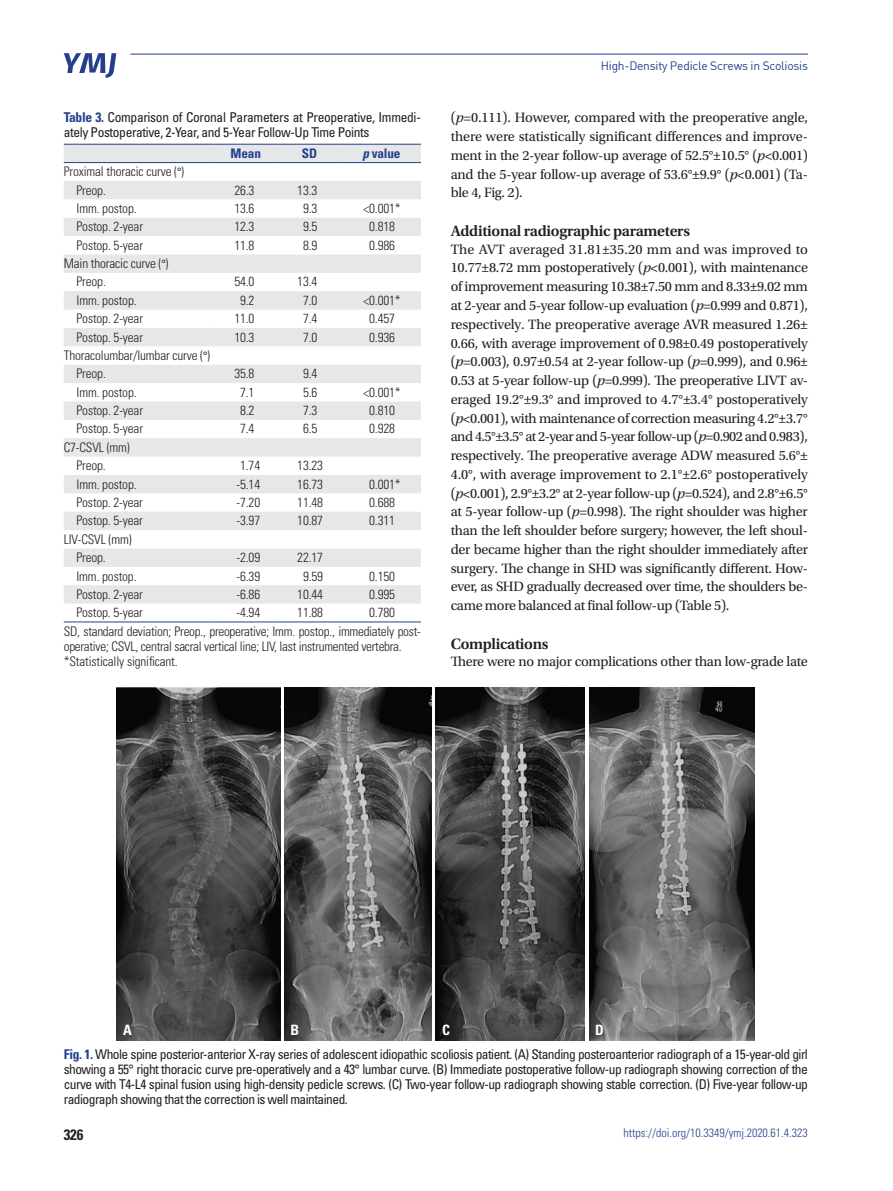
<style>
.page{position:relative;width:893px;height:1191px;background:#fff}
.page>*{position:absolute;margin:0;border:0;box-sizing:border-box;transform-origin:0 0}
.t1{font:600 15.75px "Utopia Std";letter-spacing:-.02em;color:#231f20}
.t2{font:700 condensed 15px "Univers LT Std";color:#231f20}
.t3{font:14.25px/18.8px "Utopia Std";letter-spacing:-.02em;color:#231f20;text-align:justify}
.t4{font:700 condensed 14.25px "Univers LT Std";color:#fff}
.t5{font:condensed 13.5px/15px "Univers LT Std";letter-spacing:-.03em;color:#231f20}
.t6{font:300 condensed 13.2px/18.3px "Univers LT Std";letter-spacing:-.01em;color:#231f20}
.t7{font:700 condensed 13.2px "Univers LT Std";letter-spacing:-.01em;color:#253f8e}
.t8{font:300 condensed 12px "Univers LT Std";color:#253f8e}
.t9{font:12px "Dinreg";letter-spacing:-.02em;color:#253f8e}
.s1{font-weight:700;color:#253f8e}
.s2{font-style:italic}
.s3{font-family:"Utopia Std";font-weight:400;font-stretch:normal}
</style>
<div class="page">
<svg style="left:64px;top:53px;width:52px;height:25px"></svg>
<hr style="left:130px;top:54px;width:678px;height:1px;background:#253f8e">
<svg style="left:64px;top:145px;width:357px;height:458px;fill:#e9eaec"></svg>
<svg style="left:64px;top:144px;width:13px;height:1px"></svg>
<hr style="left:77px;top:144px;width:137px;height:1px;background:#253f8e">
<hr style="left:214px;top:144px;width:63px;height:1px;background:#253f8e">
<hr style="left:277px;top:144px;width:65px;height:1px;background:#253f8e">
<hr style="left:342px;top:144px;width:79px;height:1px;background:#253f8e">
<svg style="left:64px;top:621px;width:13px;height:1px"></svg>
<hr style="left:77px;top:621px;width:137px;height:1px;background:#253f8e">
<hr style="left:214px;top:621px;width:63px;height:1px;background:#253f8e">
<hr style="left:277px;top:621px;width:65px;height:1px;background:#253f8e">
<hr style="left:342px;top:621px;width:79px;height:1px;background:#253f8e">
<svg style="left:64px;top:162px;width:13px;height:1px"></svg>
<hr style="left:77px;top:162px;width:137px;height:1px;background:#253f8e">
<hr style="left:214px;top:162px;width:63px;height:1px;background:#253f8e">
<hr style="left:277px;top:162px;width:65px;height:1px;background:#253f8e">
<hr style="left:342px;top:162px;width:79px;height:1px;background:#253f8e">
<img style="left:117px;top:688px;width:163px;height:352px">
<img style="left:284px;top:688px;width:147px;height:352px">
<img style="left:435px;top:688px;width:150px;height:352px">
<img style="left:589px;top:688px;width:166px;height:352px">
<p class="t5" style="left:64px;top:109px;width:359px"><span class="s1">Table 3.</span> Comparison of Coronal Parameters at Preoperative, Immedi&shy;ately Postoperative, 2-Year, and 5-Year Follow-Up Time Points</p>
<p class="t7" style="left:231px;top:145px;width:32px">Mean</p>
<p class="t7" style="left:302px;top:145px;width:17px">SD</p>
<p class="t7" style="left:362px;top:145px;width:40px"><span class="s2">p</span> value</p>
<p class="t6" style="left:77px;top:162px;width:109px;text-indent:-13px">Proximal thoracic curve (<span class="s3">°</span>)<br>Preop.</p>
<p class="t6" style="left:234px;top:181px;width:22px">26.3</p>
<p class="t6" style="left:297px;top:181px;width:22px">13.3</p>
<p class="t6" style="left:77px;top:199px;width:62px">Imm. postop.</p>
<p class="t6" style="left:234px;top:199px;width:22px">13.6</p>
<p class="t6" style="left:303px;top:199px;width:16px">9.3</p>
<p class="t6" style="left:363px;top:199px;width:39px">&lt;0.001*</p>
<p class="t6" style="left:77px;top:217px;width:68px">Postop. 2-year</p>
<p class="t6" style="left:234px;top:217px;width:22px">12.3</p>
<p class="t6" style="left:303px;top:217px;width:16px">9.5</p>
<p class="t6" style="left:369px;top:217px;width:27px">0.818</p>
<p class="t6" style="left:77px;top:236px;width:68px">Postop. 5-year</p>
<p class="t6" style="left:234px;top:236px;width:22px">11.8</p>
<p class="t6" style="left:303px;top:236px;width:16px">8.9</p>
<p class="t6" style="left:369px;top:236px;width:27px">0.986</p>
<p class="t6" style="left:77px;top:254px;width:93px;text-indent:-13px">Main thoracic curve (<span class="s3">°</span>)<br>Preop.</p>
<p class="t6" style="left:234px;top:273px;width:22px">54.0</p>
<p class="t6" style="left:297px;top:273px;width:22px">13.4</p>
<p class="t6" style="left:77px;top:291px;width:62px">Imm. postop.</p>
<p class="t6" style="left:240px;top:291px;width:16px">9.2</p>
<p class="t6" style="left:303px;top:291px;width:16px">7.0</p>
<p class="t6" style="left:363px;top:291px;width:39px">&lt;0.001*</p>
<p class="t6" style="left:77px;top:309px;width:68px">Postop. 2-year</p>
<p class="t6" style="left:234px;top:309px;width:22px">11.0</p>
<p class="t6" style="left:303px;top:309px;width:16px">7.4</p>
<p class="t6" style="left:369px;top:309px;width:27px">0.457</p>
<p class="t6" style="left:77px;top:328px;width:68px">Postop. 5-year</p>
<p class="t6" style="left:234px;top:328px;width:22px">10.3</p>
<p class="t6" style="left:303px;top:328px;width:16px">7.0</p>
<p class="t6" style="left:369px;top:328px;width:27px">0.936</p>
<p class="t6" style="left:77px;top:346px;width:135px;text-indent:-13px">Thoracolumbar/lumbar curve (<span class="s3">°</span>)<br>Preop.</p>
<p class="t6" style="left:234px;top:364px;width:22px">35.8</p>
<p class="t6" style="left:303px;top:364px;width:16px">9.4</p>
<p class="t6" style="left:77px;top:383px;width:62px">Imm. postop.</p>
<p class="t6" style="left:240px;top:383px;width:16px">7.1</p>
<p class="t6" style="left:303px;top:383px;width:16px">5.6</p>
<p class="t6" style="left:363px;top:383px;width:39px">&lt;0.001*</p>
<p class="t6" style="left:77px;top:401px;width:68px">Postop. 2-year</p>
<p class="t6" style="left:240px;top:401px;width:16px">8.2</p>
<p class="t6" style="left:303px;top:401px;width:16px">7.3</p>
<p class="t6" style="left:369px;top:401px;width:27px">0.810</p>
<p class="t6" style="left:77px;top:420px;width:68px">Postop. 5-year</p>
<p class="t6" style="left:240px;top:420px;width:16px">7.4</p>
<p class="t6" style="left:303px;top:420px;width:16px">6.5</p>
<p class="t6" style="left:369px;top:420px;width:27px">0.928</p>
<p class="t6" style="left:77px;top:438px;width:55px;text-indent:-13px">C7-CSVL (mm)<br>Preop.</p>
<p class="t6" style="left:240px;top:456px;width:22px">1.74</p>
<p class="t6" style="left:297px;top:456px;width:27px">13.23</p>
<p class="t6" style="left:77px;top:475px;width:62px">Imm. postop.</p>
<p class="t6" style="left:237px;top:475px;width:25px">-5.14</p>
<p class="t6" style="left:297px;top:475px;width:27px">16.73</p>
<p class="t6" style="left:369px;top:475px;width:33px">0.001*</p>
<p class="t6" style="left:77px;top:493px;width:68px">Postop. 2-year</p>
<p class="t6" style="left:237px;top:493px;width:25px">-7.20</p>
<p class="t6" style="left:297px;top:493px;width:27px">11.48</p>
<p class="t6" style="left:369px;top:493px;width:27px">0.688</p>
<p class="t6" style="left:77px;top:511px;width:68px">Postop. 5-year</p>
<p class="t6" style="left:237px;top:511px;width:25px">-3.97</p>
<p class="t6" style="left:297px;top:511px;width:27px">10.87</p>
<p class="t6" style="left:369px;top:511px;width:27px">0.311</p>
<p class="t6" style="left:77px;top:530px;width:57px;text-indent:-13px">LIV-CSVL (mm)<br>Preop.</p>
<p class="t6" style="left:237px;top:548px;width:25px">-2.09</p>
<p class="t6" style="left:297px;top:548px;width:27px">22.17</p>
<p class="t6" style="left:77px;top:567px;width:62px">Imm. postop.</p>
<p class="t6" style="left:237px;top:567px;width:25px">-6.39</p>
<p class="t6" style="left:303px;top:567px;width:22px">9.59</p>
<p class="t6" style="left:369px;top:567px;width:27px">0.150</p>
<p class="t6" style="left:77px;top:585px;width:68px">Postop. 2-year</p>
<p class="t6" style="left:237px;top:585px;width:25px">-6.86</p>
<p class="t6" style="left:297px;top:585px;width:27px">10.44</p>
<p class="t6" style="left:369px;top:585px;width:27px">0.995</p>
<p class="t6" style="left:77px;top:603px;width:68px">Postop. 5-year</p>
<p class="t6" style="left:237px;top:603px;width:25px">-4.94</p>
<p class="t6" style="left:297px;top:603px;width:27px">11.88</p>
<p class="t6" style="left:64px;top:603px;width:359px;line-height:19.4px;text-indent:305px">0.780<br>SD, standard deviation; Preop., preoperative; Imm. postop., immediately post-</p>
<p class="t6" style="left:64px;top:639px;width:340px;line-height:15px">operative; CSVL, central sacral vertical line; LIV, last instrumented vertebra. *Statistically significant.</p>
<p class="t9" style="left:601px;top:58px;width:209px">High-Density Pedicle Screws in Scoliosis</p>
<p class="t3" style="left:451px;top:109px;width:359px">(<span class="s2">p</span>=0.111). However, compared with the preoperative angle, there were statistically significant differences and improve&shy;ment in the 2-year follow-up average of 52.5°±10.5° (<span class="s2">p</span>&lt;0.001) and the 5-year follow-up average of 53.6°±9.9° (<span class="s2">p</span>&lt;0.001) (Ta&shy;ble 4, Fig. 2).</p>
<p class="t1" style="left:451px;top:222px;width:241px">Additional radiographic parameters</p>
<p class="t3" style="left:451px;top:240px;width:359px">The AVT averaged 31.81±35.20 mm and was improved to 10.77±8.72 mm postoperatively (<span class="s2">p</span>&lt;0.001), with maintenance of improvement measuring 10.38±7.50 mm and 8.33±9.02 mm at 2-year and 5-year follow-up evaluation (<span class="s2">p</span>=0.999 and 0.871), respectively. The preoperative average AVR measured 1.26± 0.66, with average improvement of 0.98±0.49 postoperatively (<span class="s2">p</span>=0.003), 0.97±0.54 at 2-year follow-up (<span class="s2">p</span>=0.999), and 0.96± 0.53 at 5-year follow-up (<span class="s2">p</span>=0.999). The preoperative LIVT av&shy;eraged 19.2°±9.3° and improved to 4.7°±3.4° postoperatively (<span class="s2">p</span>&lt;0.001), with maintenance of correction measuring 4.2°±3.7° and 4.5°±3.5° at 2-year and 5-year follow-up (<span class="s2">p</span>=0.902 and 0.983), respectively. The preoperative average ADW measured 5.6°± 4.0°, with average improvement to 2.1°±2.6° postoperatively (<span class="s2">p</span>&lt;0.001), 2.9°±3.2° at 2-year follow-up (<span class="s2">p</span>=0.524), and 2.8°±6.5° at 5-year follow-up (<span class="s2">p</span>=0.998). The right shoulder was higher than the left shoulder before surgery; however, the left shoul&shy;der became higher than the right shoulder immediately after surgery. The change in SHD was significantly different. How&shy;ever, as SHD gradually decreased over time, the shoulders be&shy;came more balanced at final follow-up (Table 5).</p>
<p class="t1" style="left:451px;top:635px;width:99px">Complications</p>
<p class="t3" style="left:451px;top:652px;width:359px">There were no major complications other than low-grade late</p>
<p class="t4" style="left:123px;top:1021px;width:10px">A</p>
<p class="t4" style="left:291px;top:1021px;width:10px">B</p>
<p class="t4" style="left:442px;top:1021px;width:9px">C</p>
<p class="t4" style="left:595px;top:1021px;width:10px">D</p>
<p class="t5" style="left:64px;top:1047px;width:746px;text-align:justify"><span class="s1">Fig. 1.</span> Whole spine posterior-anterior X-ray series of adolescent idiopathic scoliosis patient. (A) Standing posteroanterior radiograph of a 15-year-old girl showing a 55° right thoracic curve pre-operatively and a 43° lumbar curve. (B) Immediate postoperative follow-up radiograph showing correction of the curve with T4-L4 spinal fusion using high-density pedicle screws. (C) Two-year follow-up radiograph showing stable correction. (D) Five-year follow-up radiograph showing that the correction is well maintained.</p>
<p class="t2" style="left:64px;top:1125px;width:21px">326</p>
<p class="t8" style="left:623px;top:1125px;width:186px">https://doi.org/10.3349/ymj.2020.61.4.323</p>
</div>
